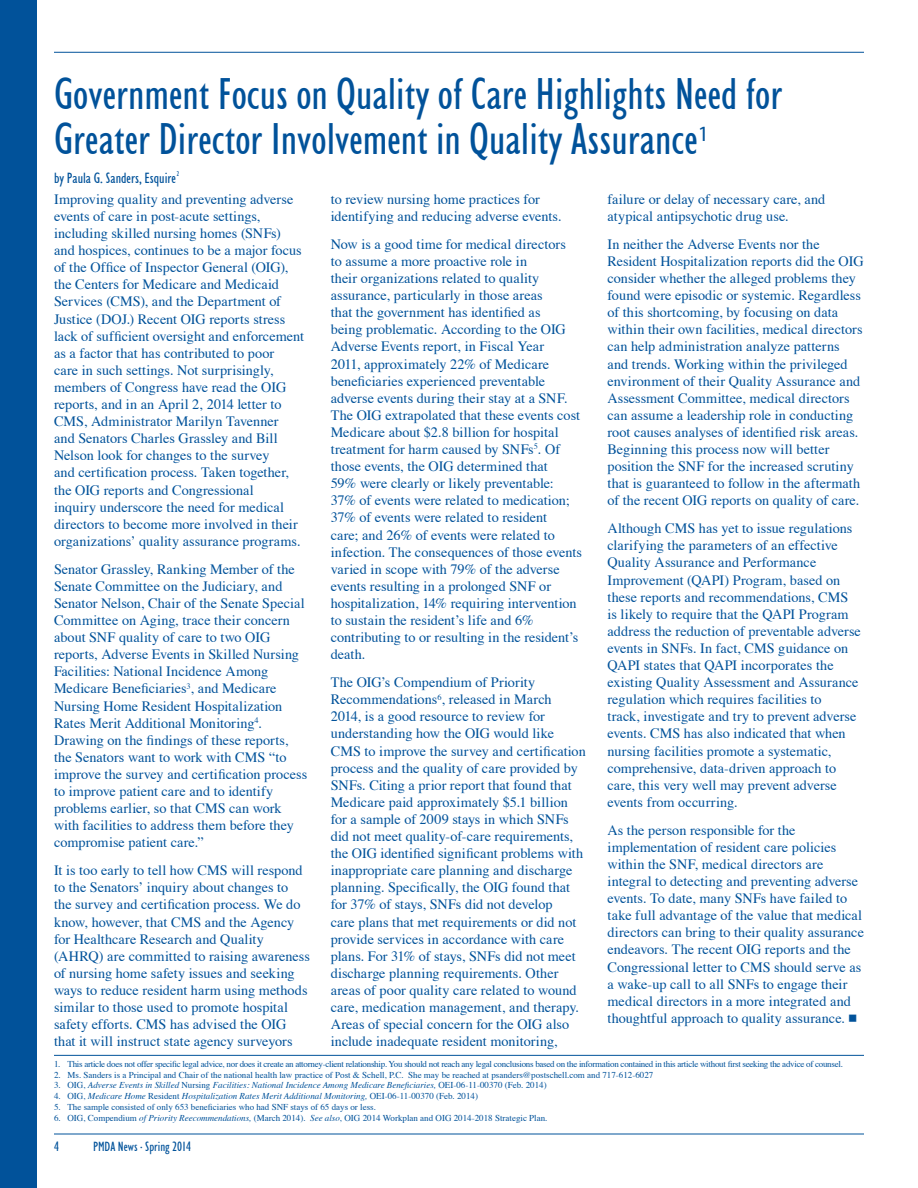
<style>
.page{position:relative;width:918px;height:1188px;background:#fff}
.page>*{position:absolute;margin:0;border:0;box-sizing:border-box;transform-origin:0 0}
.Headline_1{font:condensed 45px/45px "Humanist 521 BT";color:#01529a}
.Headline_1-2{font:condensed 15px "Humanist 521 BT";color:#01529a}
.Body_Text{font:14.25px/17.1px "Times";color:#01529a}
.t1{font:condensed 13.5px "Humanist 521 BT";color:#01529a}
.t2{font:9px "Times";color:#01529a}
.t3{font:italic 9px "Times";color:#01529a}
.t4{font:9px "Times";letter-spacing:-.03em;color:#01529a}
.Headline_1-3{font:condensed 7.05px "Humanist 521 BT";color:#01529a}
.s1{font-style:normal}
.s2{font-style:italic}
</style>
<div class="page">
<hr style="left:54px;top:1134px;width:810px;height:1px;background:#01529a">
<div style="left:0;top:0;width:37px;height:1188px;background:#01529a"></div>
<hr style="left:54px;top:52px;width:810px;height:1px;background:#01529a">
<hr style="left:54px;top:1055px;width:810px;height:1px;background:#01529a">
<p class="Headline_1" style="left:54px;top:71px;width:730px">Government Focus on Quality of Care Highlights Need for<br>Greater Director Involvement in Quality Assurance<sup>1</sup></p>
<p class="Headline_1-2" style="left:54px;top:169px;width:124px">by Paula G. Sanders, Esquire</p>
<p class="Headline_1-3" style="left:177px;top:169px;width:4px">2</p>
<p class="Body_Text" style="left:54px;top:191px;width:252px">Improving quality and preventing adverse events of care in post-acute settings, including skilled nursing homes (SNFs) and hospices, continues to be a major focus of the Office of Inspector General (OIG), the Centers for Medicare and Medicaid Services (CMS), and the Department of Justice (DOJ.) Recent OIG reports stress lack of sufficient oversight and enforcement as a factor that has contributed to poor<br>care in such settings. Not surprisingly, members of Congress have read the OIG reports, and in an April 2, 2014 letter to CMS, Administrator Marilyn Tavenner<br>and Senators Charles Grassley and Bill Nelson look for changes to the survey<br>and certification process. Taken together, the OIG reports and Congressional<br>inquiry underscore the need for medical directors to become more involved in their organizations’ quality assurance programs.</p>
<p class="Body_Text" style="left:54px;top:561px;width:255px">Senator Grassley, Ranking Member of the Senate Committee on the Judiciary, and Senator Nelson, Chair of the Senate Special Committee on Aging, trace their concern about SNF quality of care to two OIG reports, Adverse Events in Skilled Nursing Facilities: National Incidence Among Medicare Beneficiaries<sup>3</sup>, and Medicare Nursing Home Resident Hospitalization Rates Merit Additional Monitoring<sup>4</sup>.<br>Drawing on the findings of these reports, the Senators want to work with CMS “to improve the survey and certification process to improve patient care and to identify problems earlier, so that CMS can work with facilities to address them before they compromise patient care.”</p>
<p class="Body_Text" style="left:54px;top:863px;width:258px">It is too early to tell how CMS will respond to the Senators’ inquiry about changes to<br>the survey and certification process. We do know, however, that CMS and the Agency for Healthcare Research and Quality (AHRQ) are committed to raising awareness of nursing home safety issues and seeking ways to reduce resident harm using methods similar to those used to promote hospital safety efforts. CMS has advised the OIG that it will instruct state agency surveyors</p>
<p class="Body_Text" style="left:331px;top:191px;width:232px">to review nursing home practices for identifying and reducing adverse events.</p>
<p class="Body_Text" style="left:331px;top:236px;width:253px">Now is a good time for medical directors<br>to assume a more proactive role in<br>their organizations related to quality assurance, particularly in those areas<br>that the government has identified as<br>being problematic. According to the OIG Adverse Events report, in Fiscal Year<br>2011, approximately 22% of Medicare beneficiaries experienced preventable adverse events during their stay at a SNF.<br>The OIG extrapolated that these events cost Medicare about $2.8 billion for hospital treatment for harm caused by SNFs<sup>5</sup>. Of those events, the OIG determined that<br>59% were clearly or likely preventable:<br>37% of events were related to medication; 37% of events were related to resident<br>care; and 26% of events were related to infection. The consequences of those events varied in scope with 79% of the adverse events resulting in a prolonged SNF or hospitalization, 14% requiring intervention to sustain the resident’s life and 6% contributing to or resulting in the resident’s death.</p>
<p class="Body_Text" style="left:331px;top:675px;width:257px">The OIG’s Compendium of Priority Recommendations<sup>6</sup>, released in March<br>2014, is a good resource to review for understanding how the OIG would like CMS to improve the survey and certification process and the quality of care provided by SNFs. Citing a prior report that found that Medicare paid approximately $5.1 billion for a sample of 2009 stays in which SNFs did not meet quality-of-care requirements, the OIG identified significant problems with inappropriate care planning and discharge planning. Specifically, the OIG found that for 37% of stays, SNFs did not develop<br>care plans that met requirements or did not provide services in accordance with care plans. For 31% of stays, SNFs did not meet discharge planning requirements. Other areas of poor quality care related to wound care, medication management, and therapy.<br>Areas of special concern for the OIG also include inadequate resident monitoring,</p>
<p class="Body_Text" style="left:608px;top:191px;width:219px">failure or delay of necessary care, and atypical antipsychotic drug use.</p>
<p class="Body_Text" style="left:608px;top:236px;width:258px">In neither the Adverse Events nor the Resident Hospitalization reports did the OIG consider whether the alleged problems they found were episodic or systemic. Regardless of this shortcoming, by focusing on data within their own facilities, medical directors can help administration analyze patterns and trends. Working within the privileged environment of their Quality Assurance and Assessment Committee, medical directors can assume a leadership role in conducting root causes analyses of identified risk areas.<br>Beginning this process now will better position the SNF for the increased scrutiny that is guaranteed to follow in the aftermath of the recent OIG reports on quality of care.</p>
<p class="Body_Text" style="left:608px;top:521px;width:255px">Although CMS has yet to issue regulations clarifying the parameters of an effective Quality Assurance and Performance Improvement (QAPI) Program, based on these reports and recommendations, CMS is likely to require that the QAPI Program address the reduction of preventable adverse events in SNFs. In fact, CMS guidance on QAPI states that QAPI incorporates the existing Quality Assessment and Assurance regulation which requires facilities to<br>track, investigate and try to prevent adverse events. CMS has also indicated that when nursing facilities promote a systematic, comprehensive, data-driven approach to care, this very well may prevent adverse events from occurring.</p>
<p class="Body_Text" style="left:608px;top:822px;width:258px">As the person responsible for the implementation of resident care policies within the SNF, medical directors are integral to detecting and preventing adverse events. To date, many SNFs have failed to take full advantage of the value that medical directors can bring to their quality assurance endeavors. The recent OIG reports and the Congressional letter to CMS should serve as a wake-up call to all SNFs to engage their medical directors in a more integrated and thoughtful approach to quality assurance.</p>
<p class="t4" style="left:54px;top:1058px;width:790px">1. This article does not offer specific legal advice, nor does it create an attorney-client relationship. You should not reach any legal conclusions based on the information contained in this article without first seeking the advice of counsel.</p>
<p class="t2" style="left:54px;top:1069px;width:601px">2. Ms. Sanders is a Principal and Chair of the national health law practice of Post &amp; Schell, P.C. She may be reached at psanders@postschell.com and 717-612-6027</p>
<p class="t3" style="left:54px;top:1080px;width:494px"><span class="s1">3. OIG,</span> Adverse Events in Skilled <span class="s1">Nursing</span> Facilities: National Incidence Among Medicare Beneficiaries, <span class="s1">OEI-06-11-00370 (Feb. 2014)</span></p>
<p class="t3" style="left:54px;top:1091px;width:426px"><span class="s1">4. OIG,</span> Medicare Home <span class="s1">Resident</span> Hospitalization Rates Merit Additional Monitoring, <span class="s1">OEI-06-11-00370 (Feb. 2014)</span></p>
<p class="t2" style="left:54px;top:1101px;width:323px">5. The sample consisted of only 653 beneficiaries who had SNF stays of 65 days or less.</p>
<p class="t2" style="left:54px;top:1112px;width:495px">6. OIG, Compendium <span class="s2">of Priority Reecommendations,</span> (March 2014). <span class="s2">See also</span>, OIG 2014 Workplan and OIG 2014-2018 Strategic Plan.</p>
<p class="t1" style="left:54px;top:1139px;width:6px">4</p>
<p class="t1" style="left:93px;top:1139px;width:100px">PMDA News . Spring 2014</p>
</div>
